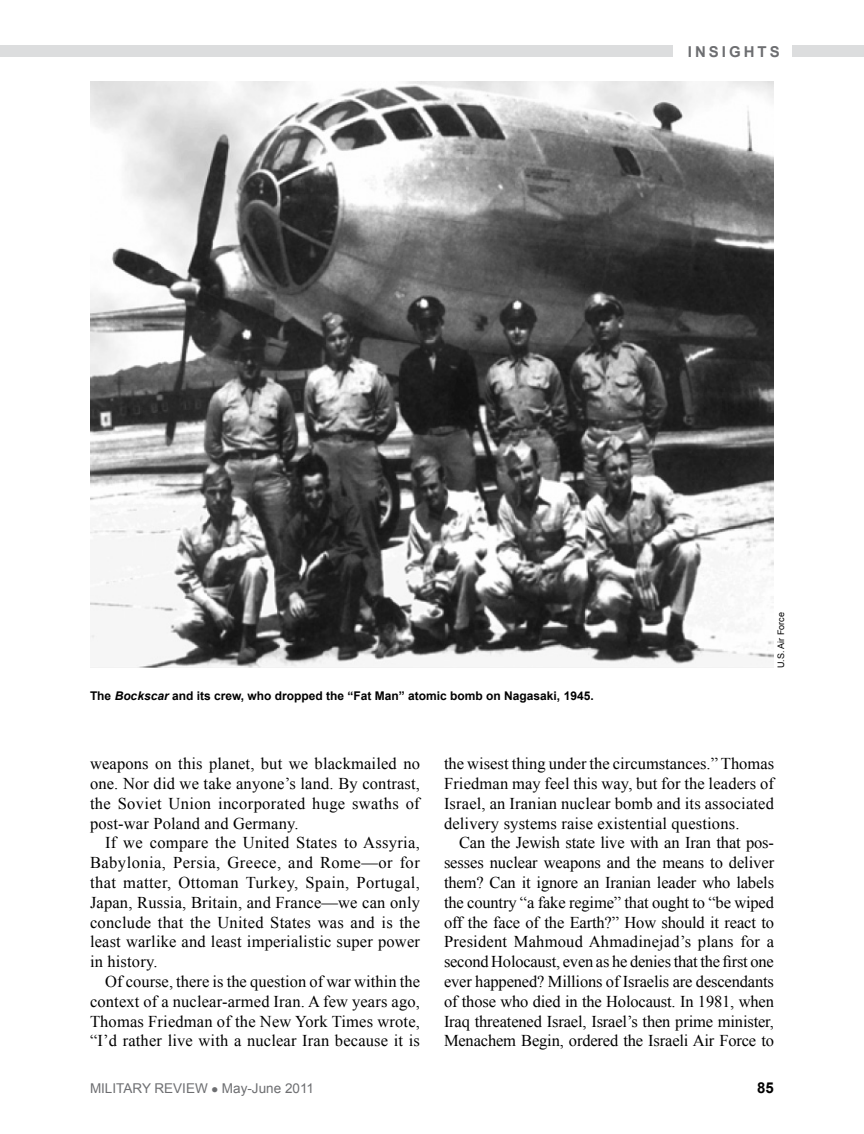
<style>
.page{position:relative;width:864px;height:1134px;background:#fff}
.page>*{position:absolute;margin:0;border:0;box-sizing:border-box;transform-origin:0 0}
.fob{font:16.5px/19.8px "Times New Roman";letter-spacing:.01em;color:#000;text-align:justify}
.RUNNINGHEAD{font:700 15px "Arial";letter-spacing:.2em;color:#6d6e71}
.subhead{font:700 15px "Arial";color:#000}
.subhead-2{font:13.5px "Arial";color:#6d6e71}
.cutline{font:700 12px "Arial";color:#000}
.photocred{font:9px "Arial";color:#000}
.s1{font-style:italic}
</style>
<div class="page">
<div style="left:792px;top:46px;width:72px;height:11px;background:#dcddde"></div>
<div style="left:0;top:46px;width:673px;height:11px;background:#dcddde"></div>
<img style="left:90px;top:81px;width:684px;height:587px">
<p class="RUNNINGHEAD" style="left:688px;top:42px;width:93px">INSIGHTS</p>
<p class="cutline" style="left:90px;top:688px;width:505px">The <span class="s1">Bockscar</span> and its crew, who dropped the “Fat Man” atomic bomb on Nagasaki, 1945.</p>
<p class="photocred" style="left:775px;top:668px;width:58px;rotate:-90deg">U.S. Air Force</p>
<p class="fob" style="left:90px;top:754px;width:332px">weapons on this planet, but we blackmailed no one. Nor did we take anyone’s land. By contrast, the Soviet Union incorporated huge swaths of post-war Poland and Germany.</p>
<p class="fob" style="left:90px;top:833px;width:332px;text-indent:15px">If we compare the United States to Assyria, Babylonia, Persia, Greece, and Rome—or for that matter, Ottoman Turkey, Spain, Portugal, Japan, Russia, Britain, and France—we can only conclude that the United States was and is the least warlike and least imperialistic super power in history.</p>
<p class="fob" style="left:90px;top:971px;width:332px;text-indent:15px">Of course, there is the question of war within the context of a nuclear-armed Iran. A few years ago, Thomas Friedman of the New York Times wrote, “I’d rather live with a nuclear Iran because it is</p>
<p class="fob" style="left:444px;top:754px;width:332px">the wisest thing under the circumstances.” Thomas Friedman may feel this way, but for the leaders of Israel, an Iranian nuclear bomb and its associated delivery systems raise existential questions.</p>
<p class="fob" style="left:444px;top:833px;width:332px;text-indent:15px">Can the Jewish state live with an Iran that pos&shy;sesses nuclear weapons and the means to deliver them? Can it ignore an Iranian leader who labels the country “a fake regime” that ought to “be wiped off the face of the Earth?” How should it react to President Mahmoud Ahmadinejad’s plans for a second Holocaust, even as he denies that the first one ever happened? Millions of Israelis are descendants of those who died in the Holocaust. In 1981, when Iraq threatened Israel, Israel’s then prime minister, Menachem Begin, ordered the Israeli Air Force to</p>
<p class="subhead-2" style="left:90px;top:1080px;width:226px">MILITARY REVIEW ● May-June 2011</p>
<p class="subhead" style="left:757px;top:1078px;width:18px">85</p>
</div>
